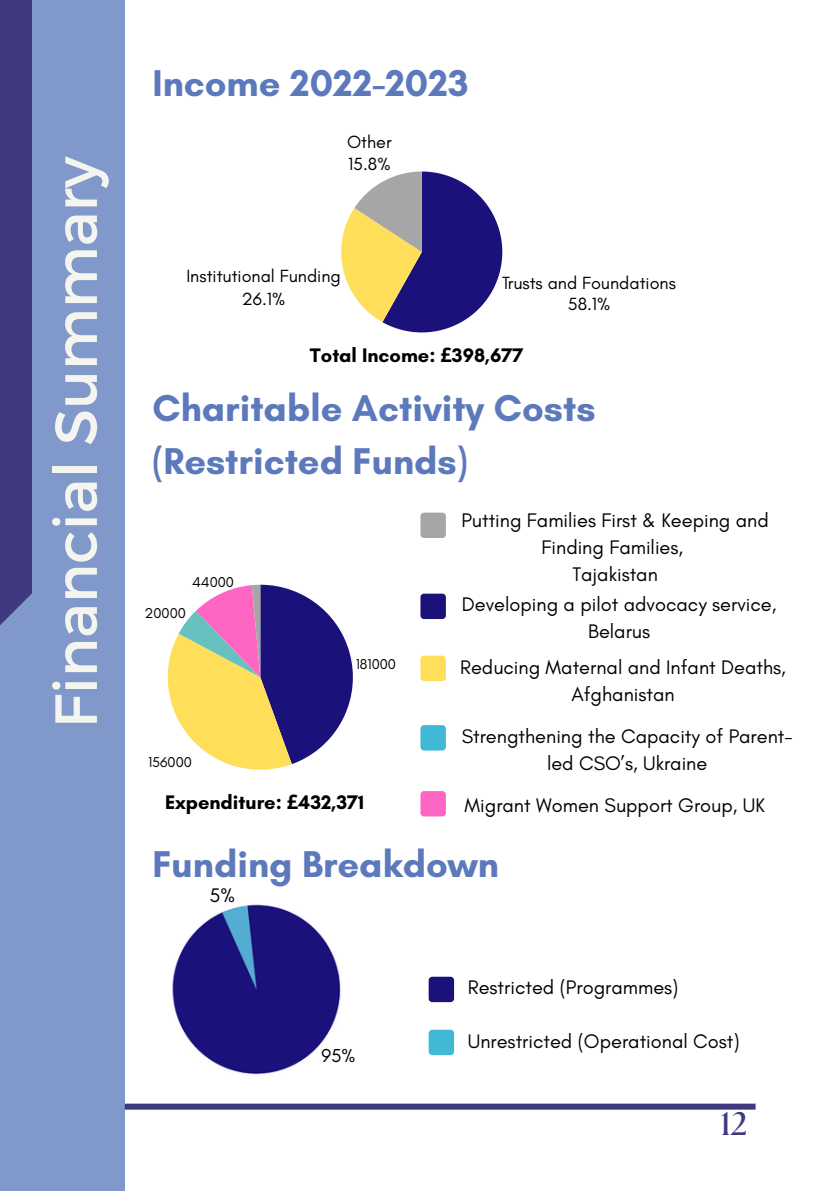
<style>
.page{position:relative;width:839px;height:1191px;background:#fff}
.page>*{position:absolute;margin:0;border:0;box-sizing:border-box;transform-origin:0 0}
.t1{font:59.4px "Montserrat";color:#f5f5ef}
.t2{font:700 38px "Glacial Indifference";color:#5c79bb}
.t3{font:700 32.8px "The Seasons";color:#3f3a80}
.t4{font:20px/27px "Glacial Indifference";color:#000;text-align:center}
.t5{font:700 20px "Glacial Indifference";color:#000}
.t6{font:19px "Glacial Indifference";color:#000}
.t7{font:18px "Glacial Indifference";color:#000}
.t8{font:14.6px "Glacial Indifference";color:#000}
.s1{font-family:"Noto Sans"}
</style>
<div class="page">
<div style="left:0;top:0;width:125px;height:1191px;background:#8198ca"></div>
<div style="left:0;top:0;width:32px;height:656px;background:#3f3a80"></div>
<svg style="left:341px;top:172px;width:161px;height:160px"></svg>
<svg style="left:168px;top:585px;width:185px;height:185px"></svg>
<div style="left:420px;top:594px;width:26px;height:25px;background:#1b117b;border-radius:4px"></div>
<div style="left:420px;top:791px;width:26px;height:25px;background:#ff66c4;border-radius:4px"></div>
<div style="left:420px;top:656px;width:26px;height:25px;background:#ffde59;border-radius:4px"></div>
<div style="left:420px;top:725px;width:26px;height:26px;background:#41b8d5;border-radius:4px"></div>
<div style="left:420px;top:513px;width:26px;height:25px;background:#a6a6a6;border-radius:4px"></div>
<img style="left:141px;top:904px;width:240px;height:200px">
<div style="left:428px;top:977px;width:26px;height:25px;background:#1b117b;border-radius:4px"></div>
<div style="left:428px;top:1030px;width:26px;height:25px;background:#41b8d5;border-radius:4px"></div>
<div style="left:125px;top:1104px;width:630px;height:6px;background:#3f3a80"></div>
<p class="t1" style="left:37px;top:728px;width:573px;rotate:-90deg">Financial Summary</p>
<p class="t2" style="left:152px;top:60px;width:317px">Income 2022-2023</p>
<p class="t7" style="left:347px;top:131px;width:46px">Other</p>
<p class="t7" style="left:348px;top:153px;width:44px">15.8%</p>
<p class="t7" style="left:186px;top:265px;width:156px">Institutional Funding</p>
<p class="t7" style="left:242px;top:288px;width:45px">26.1%</p>
<p class="t7" style="left:502px;top:271px;width:175px">Trusts and Foundations</p>
<p class="t7" style="left:568px;top:293px;width:44px">58.1%</p>
<p class="t5" style="left:310px;top:343px;width:215px">Total Income: <span class="s1">£</span>398,677</p>
<p class="t2" style="left:152px;top:385px;width:444px">Charitable Activity Costs</p>
<p class="t2" style="left:152px;top:437px;width:317px">(Restricted Funds)</p>
<p class="t8" style="left:192px;top:573px;width:43px">44000</p>
<p class="t8" style="left:144px;top:604px;width:43px">20000</p>
<p class="t8" style="left:148px;top:753px;width:45px">156000</p>
<p class="t8" style="left:356px;top:655px;width:42px">181000</p>
<p class="t4" style="left:461px;top:507px;width:309px">Putting Families First &amp; Keeping and<br>Finding Families,</p>
<p class="t4" style="left:572px;top:561px;width:87px">Tajakistan</p>
<p class="t4" style="left:462px;top:591px;width:316px">Developing a pilot advocacy service,<br>Belarus</p>
<p class="t4" style="left:460px;top:653px;width:327px">Reducing Maternal and Infant Deaths,<br>Afghanistan</p>
<p class="t4" style="left:461px;top:722px;width:332px">Strengthening the Capacity of Parent&shy;led CSO’s, Ukraine</p>
<p class="t5" style="left:165px;top:790px;width:200px">Expenditure: <span class="s1">£</span>432,371</p>
<p class="t4" style="left:464px;top:792px;width:302px">Migrant Women Support Group, UK</p>
<p class="t2" style="left:152px;top:841px;width:348px">Funding Breakdown</p>
<p class="t4" style="left:209px;top:881px;width:27px">5%</p>
<p class="t6" style="left:321px;top:1044px;width:36px">95%</p>
<p class="t4" style="left:468px;top:974px;width:212px">Restricted (Programmes)</p>
<p class="t4" style="left:468px;top:1028px;width:273px">Unrestricted (Operational Cost)</p>
<p class="t3" style="left:720px;top:1109px;width:29px">12</p>
</div>
